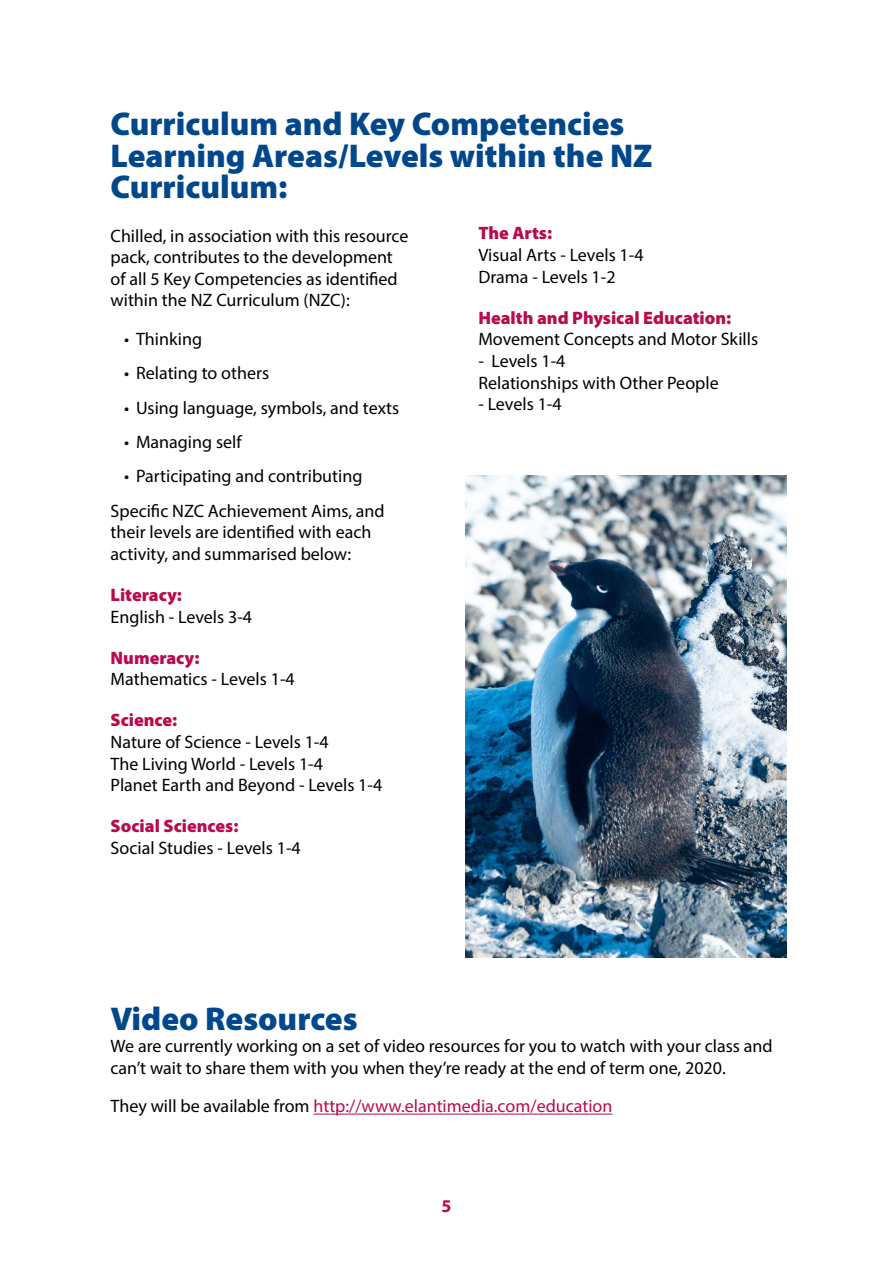
<style>
.page{position:relative;width:893px;height:1263px;background:#fff}
.page>*{position:absolute;margin:0;border:0;box-sizing:border-box;transform-origin:0 0}
.t1{font:900 33px/31.5px "Myriad Pro";color:#00478c}
.t2{font:18px/21.6px "Myriad Pro";color:#000}
.t3{font:900 18px "Myriad Pro";color:#b80b4d}
.t4{font:18px "Myriad Pro";color:#b80b4d}
.t5{font:700 18px "Myriad Pro";color:#b80b4d}
.s1{color:#000}
</style>
<div class="page">
<img style="left:465px;top:475px;width:322px;height:482px">
<hr style="left:313px;top:1113px;width:299px;height:1px;background:#b80b4d">
<h1 class="t1" style="left:111px;top:107px;width:544px">Curriculum and Key Competencies<br>Learning Areas/Levels within the NZ<br>Curriculum:</h1>
<p class="t2" style="left:111px;top:224px;width:299px">Chilled, in association with this resource pack, contributes to the development of all 5 Key Competencies as identified within the NZ Curriculum (NZC):</p>
<p class="t2" style="left:124px;top:328px;width:80px">• Thinking</p>
<p class="t2" style="left:124px;top:362px;width:147px">• Relating to others</p>
<p class="t2" style="left:124px;top:397px;width:277px">• Using language, symbols, and texts</p>
<p class="t2" style="left:124px;top:431px;width:119px">• Managing self</p>
<p class="t2" style="left:111px;top:459px;width:276px;line-height:34.3px;text-align:center">• Participating and contributing<br>Specific NZC Achievement Aims, and</p>
<p class="t2" style="left:111px;top:521px;width:262px">their levels are identified with each activity, and summarised below:</p>
<p class="t3" style="left:111px;top:583px;width:73px">Literacy:</p>
<p class="t2" style="left:111px;top:605px;width:143px">English - Levels 3-4</p>
<p class="t3" style="left:111px;top:646px;width:90px">Numeracy:</p>
<p class="t2" style="left:111px;top:668px;width:186px">Mathematics - Levels 1-4</p>
<p class="t3" style="left:111px;top:708px;width:68px">Science:</p>
<p class="t2" style="left:111px;top:731px;width:273px">Nature of Science - Levels 1-4<br>The Living World - Levels 1-4<br>Planet Earth and Beyond - Levels 1-4</p>
<p class="t3" style="left:111px;top:814px;width:129px">Social Sciences:</p>
<p class="t2" style="left:111px;top:837px;width:192px">Social Studies - Levels 1-4</p>
<p class="t3" style="left:478px;top:221px;width:75px">The Arts:</p>
<p class="t2" style="left:478px;top:244px;width:167px">Visual Arts - Levels 1-4<br>Drama - Levels 1-2</p>
<p class="t3" style="left:478px;top:306px;width:254px">Health and Physical Education:</p>
<p class="t2" style="left:478px;top:328px;width:281px">Movement Concepts and Motor Skills</p>
<p class="t2" style="left:478px;top:350px;width:242px">- Levels 1-4<br>Relationships with Other People</p>
<p class="t2" style="left:478px;top:393px;width:85px">- Levels 1-4</p>
<h1 class="t1" style="left:111px;top:1002px;width:248px">Video Resources</h1>
<p class="t2" style="left:111px;top:1035px;width:664px">We are currently working on a set of video resources for you to watch with your class and can’t wait to share them with you when they’re ready at the end of term one, 2020.</p>
<p class="t4" style="left:111px;top:1095px;width:503px"><span class="s1">They will be available from</span> http://www.elantimedia.com/education</p>
<p class="t5" style="left:441px;top:1194px;width:11px">5</p>
</div>
